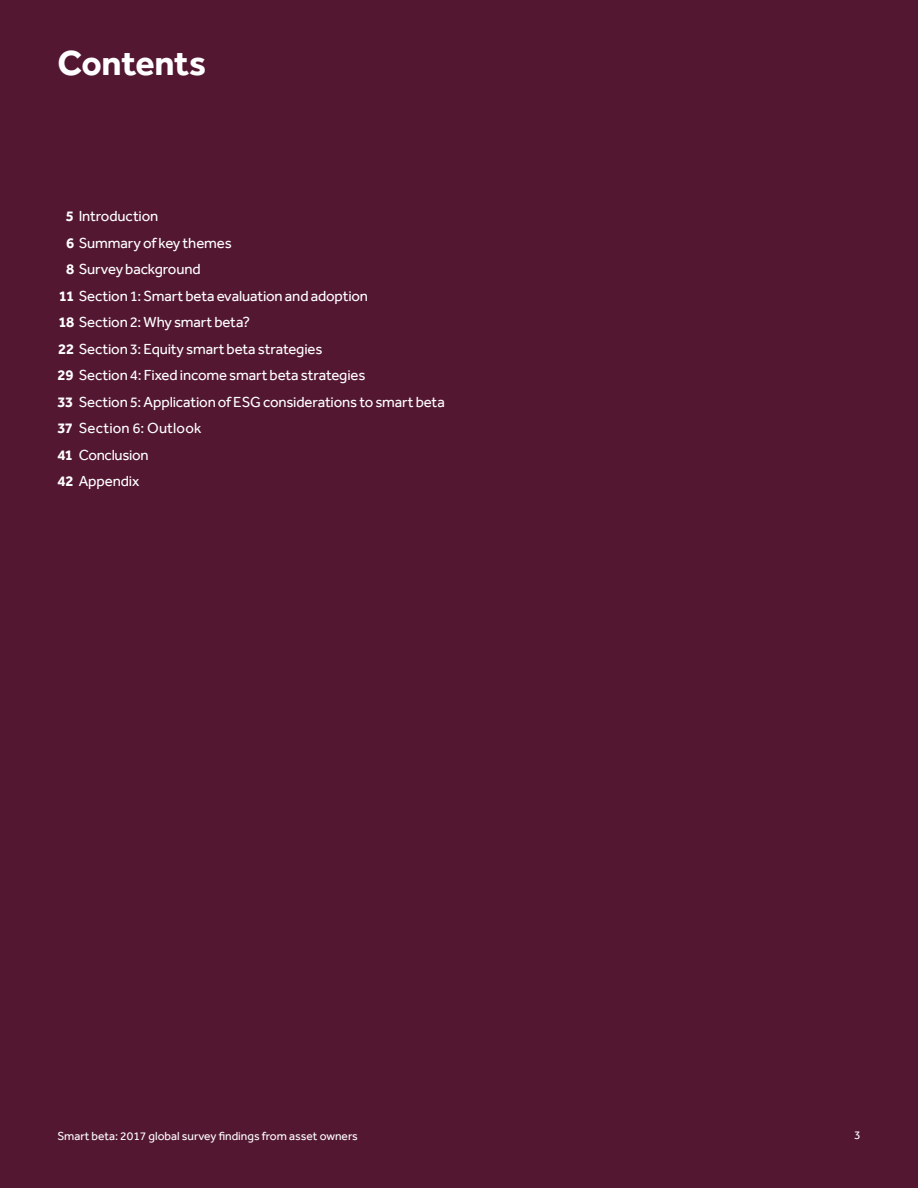
<style>
.page{position:relative;width:918px;height:1188px;background:#531732}
.page>*{position:absolute;margin:0;border:0;box-sizing:border-box;transform-origin:0 0}
.t1{font:700 36px "Effra";letter-spacing:-.01em;color:#fff}
.t2{font:15px "Effra";letter-spacing:-.01em;color:#fff}
.t3{font:15px "Effra";letter-spacing:.01em;color:#fff}
.t4{font:12px "Effra";color:#fff}
.s1{font-weight:700}
</style>
<div class="page">
<h1 class="t1" style="left:57px;top:41px;width:150px">Contents</h1>
<p class="t2" style="left:66px;top:208px;width:94px"><span class="s1">5</span> Introduction</p>
<p class="t2" style="left:66px;top:234px;width:167px"><span class="s1">6</span> Summary of key themes</p>
<p class="t2" style="left:66px;top:261px;width:136px"><span class="s1">8</span> Survey background</p>
<p class="t2" style="left:59px;top:287px;width:311px"><span class="s1">11</span> Section 1: Smart beta evaluation and adoption</p>
<p class="t2" style="left:58px;top:314px;width:193px"><span class="s1">18</span> Section 2: Why smart beta?</p>
<p class="t2" style="left:58px;top:340px;width:266px"><span class="s1">22</span> Section 3: Equity smart beta strategies</p>
<p class="t2" style="left:57px;top:367px;width:310px"><span class="s1">29</span> Section 4: Fixed income smart beta strategies</p>
<p class="t2" style="left:57px;top:393px;width:389px"><span class="s1">33</span> Section 5: Application of ESG considerations to smart beta</p>
<p class="t3" style="left:57px;top:420px;width:145px"><span class="s1">37</span> Section 6: Outlook</p>
<p class="t2" style="left:57px;top:446px;width:93px"><span class="s1">41</span> Conclusion</p>
<p class="t2" style="left:57px;top:473px;width:83px"><span class="s1">42</span> Appendix</p>
<p class="t4" style="left:57px;top:1129px;width:302px">Smart beta: 2017 global survey findings from asset owners</p>
<p class="t4" style="left:854px;top:1128px;width:8px">3</p>
</div>
